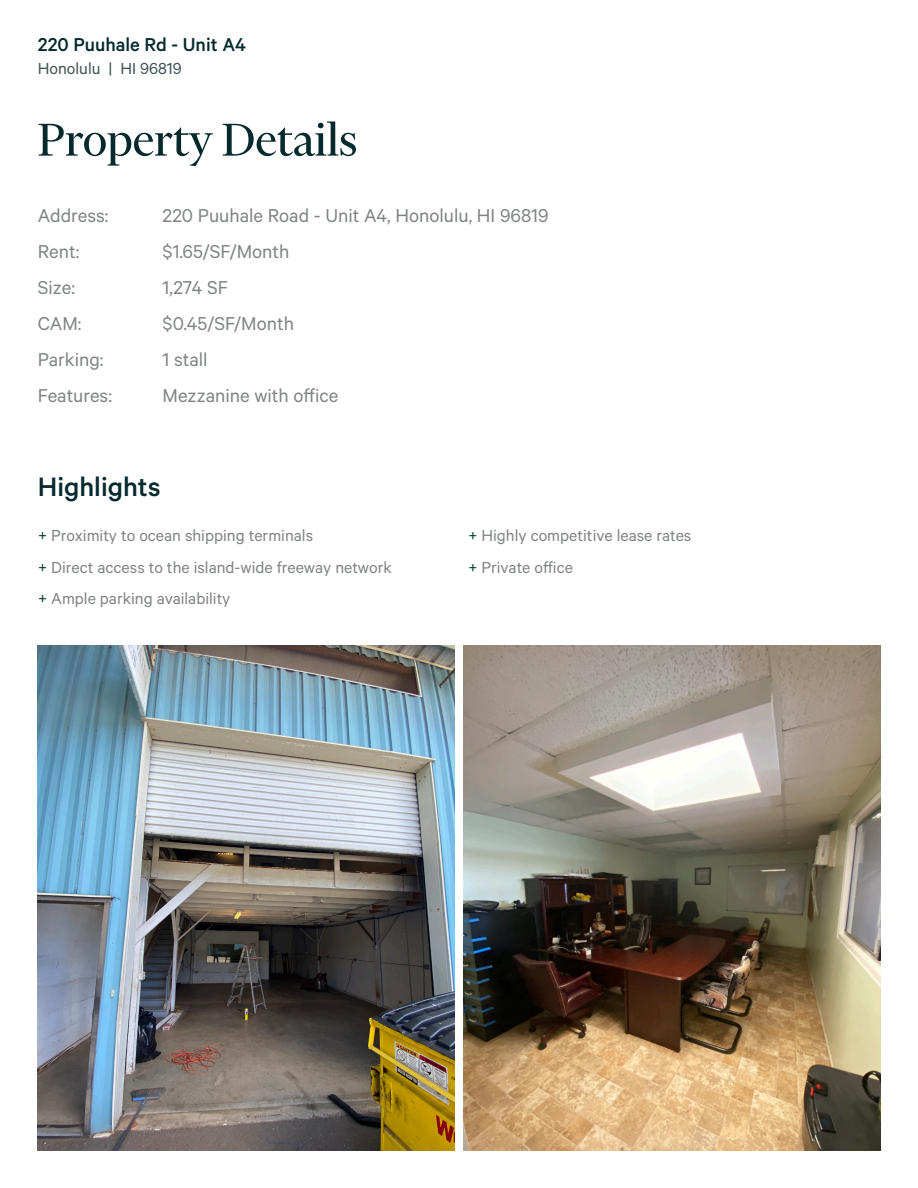
<style>
.page{position:relative;width:918px;height:1188px;background:#fff}
.page>*{position:absolute;margin:0;border:0;box-sizing:border-box;transform-origin:0 0}
.Heading_Large{font:52.5px "Financier Display";color:#05292c}
.Subheading_Small{font:500 30px "Calibre";color:#05292c}
.Body_Copy{font:21px "Calibre";color:#808581}
.t1{font:500 21px "Calibre";color:#05292c}
.t2{font:18px "Calibre";color:#808581}
.t3{font:18px "Calibre";color:#415255}
.s1{color:#023f2c}
</style>
<div class="page">
<img style="left:464px;top:646px;width:416px;height:504px">
<img style="left:38px;top:646px;width:416px;height:504px">
<p class="t1" style="left:38px;top:33px;width:210px">220 Puuhale Rd - Unit A4</p>
<p class="t3" style="left:38px;top:58px;width:146px">Honolulu | HI 96819</p>
<p class="Heading_Large" style="left:38px;top:112px;width:321px">Property Details</p>
<p class="Body_Copy" style="left:38px;top:203px;width:72px">Address:</p>
<p class="Body_Copy" style="left:38px;top:239px;width:43px">Rent:</p>
<p class="Body_Copy" style="left:38px;top:275px;width:39px">Size:</p>
<p class="Body_Copy" style="left:38px;top:311px;width:45px">CAM:</p>
<p class="Body_Copy" style="left:38px;top:347px;width:67px">Parking:</p>
<p class="Body_Copy" style="left:38px;top:383px;width:76px">Features:</p>
<p class="Body_Copy" style="left:163px;top:203px;width:387px">220 Puuhale Road - Unit A4, Honolulu, HI 96819</p>
<p class="Body_Copy" style="left:163px;top:239px;width:128px">$1.65/SF/Month</p>
<p class="Body_Copy" style="left:163px;top:275px;width:67px">1,274 SF</p>
<p class="Body_Copy" style="left:163px;top:311px;width:133px">$0.45/SF/Month</p>
<p class="Body_Copy" style="left:163px;top:347px;width:46px">1 stall</p>
<p class="Body_Copy" style="left:163px;top:383px;width:177px">Mezzanine with office</p>
<p class="Subheading_Small" style="left:38px;top:469px;width:124px">Highlights</p>
<p class="t2" style="left:38px;top:525px;width:277px"><span class="s1">+</span> Proximity to ocean shipping terminals</p>
<p class="t2" style="left:38px;top:556px;width:356px"><span class="s1">+</span> Direct access to the island-wide freeway network</p>
<p class="t2" style="left:38px;top:588px;width:194px"><span class="s1">+</span> Ample parking availability</p>
<p class="t2" style="left:468px;top:525px;width:225px"><span class="s1">+</span> Highly competitive lease rates</p>
<p class="t2" style="left:468px;top:556px;width:106px"><span class="s1">+</span> Private office</p>
</div>
